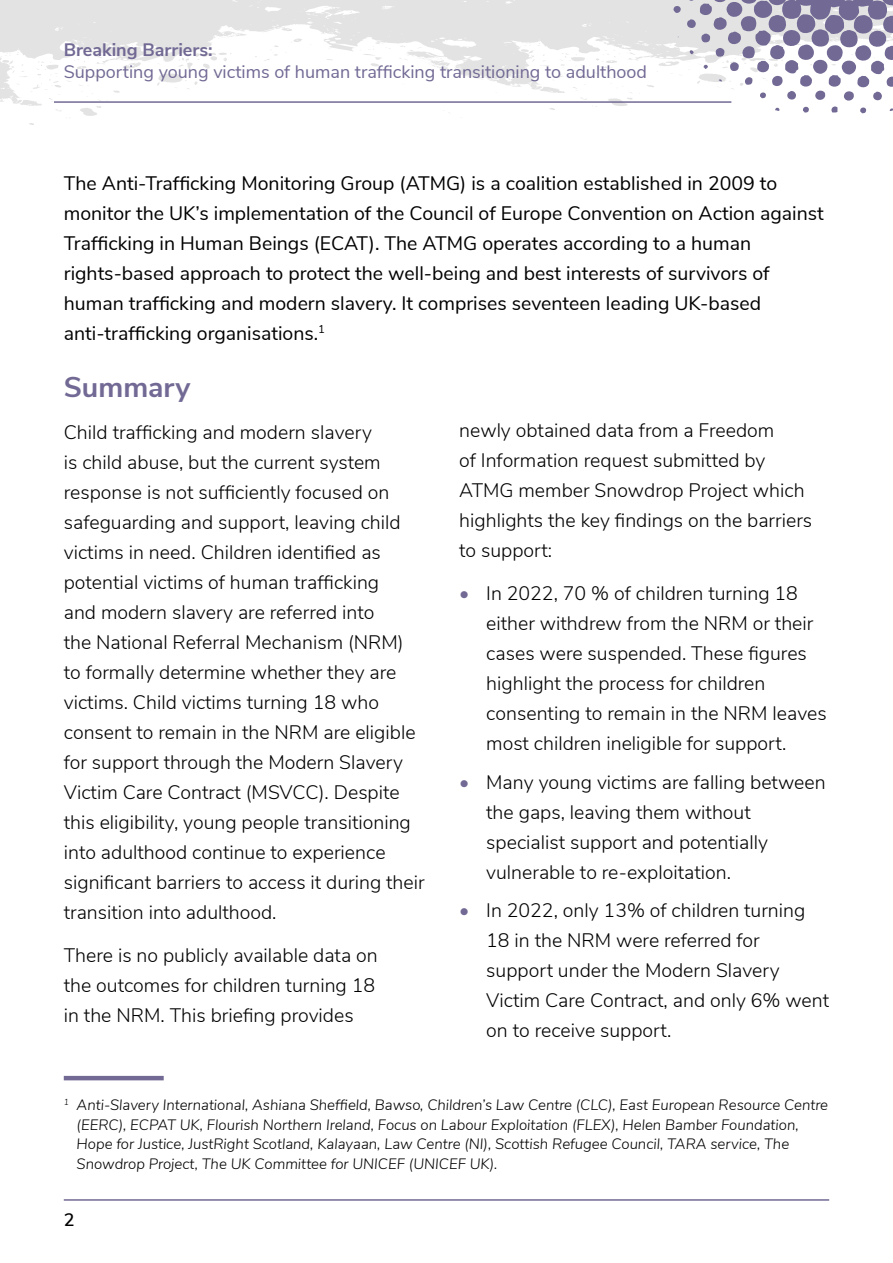
<style>
.page{position:relative;width:893px;height:1263px;background:#fff}
.page>*{position:absolute;margin:0;border:0;box-sizing:border-box;transform-origin:0 0}
.t1{font:700 28.5px "Nunito Sans";color:#726994}
.t2{font:300 19.5px/30px "Nunito Sans";color:#000}
.t3{font:19.5px/30px "Nunito Sans";color:#000}
.t4{font:18px "Nunito Sans";color:#726994}
.t5{font:700 18px "Nunito Sans";color:#726994}
.t6{font:600 18px "Nunito Sans";color:#000}
.t7{font:italic 300 15px/19.5px "Nunito Sans";color:#000}
.s1{font-weight:700;color:#726994}
</style>
<div class="page">
<svg style="left:0;top:0;width:189px;height:125px"></svg>
<svg style="left:189px;top:0;width:675px;height:114px"></svg>
<svg style="left:673px;top:0;width:220px;height:113px"></svg>
<hr style="left:54px;top:101px;width:677px;height:2px;background:#726994">
<hr style="left:64px;top:1199px;width:765px;height:2px;background:#726994">
<hr style="left:64px;top:1076px;width:100px;height:4px;background:#726994">
<p class="t5" style="left:64px;top:37px;width:150px">Breaking Barriers:</p>
<p class="t4" style="left:64px;top:59px;width:585px">Supporting young victims of human trafficking transitioning to adulthood</p>
<p class="t3" style="left:64px;top:167px;width:761px">The Anti-Trafficking Monitoring Group (ATMG) is a coalition established in 2009 to monitor the UK’s implementation of the Council of Europe Convention on Action against Trafficking in Human Beings (ECAT). The ATMG operates according to a human rights-based approach to protect the well-being and best interests of survivors of human trafficking and modern slavery. It comprises seventeen leading UK-based anti-trafficking organisations.<sup>1</sup></p>
<h1 class="t1" style="left:64px;top:366px;width:128px">Summary</h1>
<p class="t2" style="left:64px;top:416px;width:362px">Child trafficking and modern slavery<br>is child abuse, but the current system response is not sufficiently focused on safeguarding and support, leaving child victims in need. Children identified as potential victims of human trafficking<br>and modern slavery are referred into<br>the National Referral Mechanism (NRM) to formally determine whether they are victims. Child victims turning 18 who consent to remain in the NRM are eligible for support through the Modern Slavery Victim Care Contract (MSVCC). Despite this eligibility, young people transitioning into adulthood continue to experience significant barriers to access it during their transition into adulthood.</p>
<p class="t2" style="left:64px;top:939px;width:315px">There is no publicly available data on the outcomes for children turning 18 in the NRM. This briefing provides</p>
<p class="t2" style="left:459px;top:414px;width:354px">newly obtained data from a Freedom<br>of Information request submitted by<br>ATMG member Snowdrop Project which highlights the key findings on the barriers to support:</p>
<p class="t2" style="left:486px;top:577px;width:342px;text-indent:-27px"><span class="s1">•</span> In 2022, 70 % of children turning 18 either withdrew from the NRM or their cases were suspended. These figures highlight the process for children consenting to remain in the NRM leaves most children ineligible for support.</p>
<p class="t2" style="left:486px;top:766px;width:341px;text-indent:-27px"><span class="s1">•</span> Many young victims are falling between the gaps, leaving them without specialist support and potentially vulnerable to re-exploitation.</p>
<p class="t2" style="left:486px;top:894px;width:344px;text-indent:-27px"><span class="s1">•</span> In 2022, only 13% of children turning<br>18 in the NRM were referred for support under the Modern Slavery<br>Victim Care Contract, and only 6% went on to receive support.</p>
<p class="t7" style="left:77px;top:1094px;width:753px;text-indent:-13px"><sup>1</sup> Anti-Slavery International, Ashiana Sheffield, Bawso, Children’s Law Centre (CLC), East European Resource Centre (EERC), ECPAT UK, Flourish Northern Ireland, Focus on Labour Exploitation (FLEX), Helen Bamber Foundation, Hope for Justice, JustRight Scotland, Kalayaan, Law Centre (NI), Scottish Refugee Council, TARA service, The Snowdrop Project, The UK Committee for UNICEF (UNICEF UK).</p>
<p class="t6" style="left:64px;top:1206px;width:12px">2</p>
</div>
